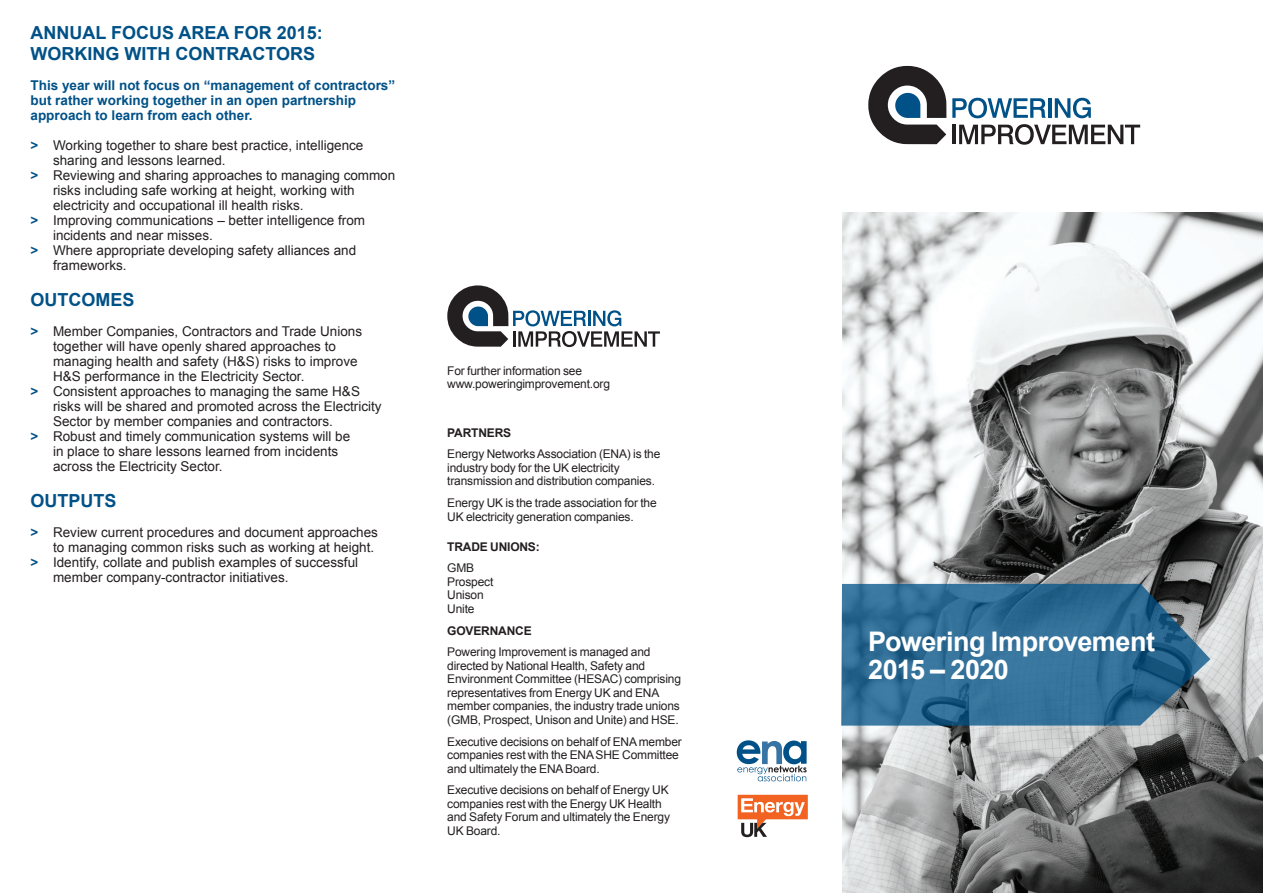
<style>
.page{position:relative;width:1263px;height:893px;background:#fff}
.page>*{position:absolute;margin:0;border:0;box-sizing:border-box;transform-origin:0 0}
.HEAD_1{font:700 27px/27.9px "Arial";letter-spacing:-.02em;color:#fff}
.t1{font:700 18px/21px "Arial";color:#005187}
.t2{font:13.5px/15px "Arial";color:#231f20}
.t3{font:700 13.5px/15px "Arial";color:#005187}
.TABLE_COPY{font:12px/13.5px "Arial";letter-spacing:-.015em;color:#231f20}
.TABLE_COPY-2{font:700 12px "Arial";letter-spacing:-.015em;color:#231f20}
.s1{font-weight:700;color:#005187}
</style>
<div class="page">
<img style="left:842px;top:213px;width:421px;height:680px">
<svg style="left:952px;top:98px;width:94px;height:20px"></svg>
<hr style="left:1048px;top:98px;width:3px;height:20px;background:#005187">
<svg style="left:1055px;top:98px;width:36px;height:20px"></svg>
<hr style="left:952px;top:125px;width:4px;height:19px;background:#231f20">
<svg style="left:959px;top:124px;width:181px;height:21px"></svg>
<svg style="left:868px;top:66px;width:78px;height:78px"></svg>
<svg style="left:841px;top:584px;width:369px;height:142px;background:#366d92"></svg>
<svg style="left:447px;top:285px;width:213px;height:62px"></svg>
<svg style="left:737px;top:740px;width:70px;height:41px"></svg>
<svg style="left:738px;top:795px;width:70px;height:42px"></svg>
<p class="t1" style="left:31px;top:22px;width:294px">ANNUAL FOCUS AREA FOR 2015:<br>WORKING WITH CONTRACTORS</p>
<p class="t3" style="left:31px;top:78px;width:366px">This year will not focus on “management of contractors” but rather working together in an open partnership approach to learn from each other.</p>
<p class="t2" style="left:53px;top:138px;width:312px;text-indent:-23px"><span class="s1">&gt;</span> Working together to share best practice, intelligence sharing and lessons learned.</p>
<p class="t2" style="left:53px;top:168px;width:344px;text-indent:-23px"><span class="s1">&gt;</span> Reviewing and sharing approaches to managing common risks including safe working at height, working with electricity and occupational ill health risks.</p>
<p class="t2" style="left:53px;top:213px;width:314px;text-indent:-23px"><span class="s1">&gt;</span> Improving communications – better intelligence from incidents and near misses.</p>
<p class="t2" style="left:53px;top:243px;width:305px;text-indent:-23px"><span class="s1">&gt;</span> Where appropriate developing safety alliances and frameworks.</p>
<p class="t1" style="left:31px;top:289px;width:106px">OUTCOMES</p>
<p class="t2" style="left:53px;top:324px;width:311px;text-indent:-23px"><span class="s1">&gt;</span> Member Companies, Contractors and Trade Unions together will have openly shared approaches to managing health and safety (H&amp;S) risks to improve H&amp;S performance in the Electricity Sector.</p>
<p class="t2" style="left:53px;top:384px;width:330px;text-indent:-23px"><span class="s1">&gt;</span> Consistent approaches to managing the same H&amp;S risks will be shared and promoted across the Electricity<br>Sector by member companies and contractors.</p>
<p class="t2" style="left:53px;top:429px;width:299px;text-indent:-23px"><span class="s1">&gt;</span> Robust and timely communication systems will be in place to share lessons learned from incidents across the Electricity Sector.</p>
<p class="t1" style="left:31px;top:490px;width:88px">OUTPUTS</p>
<p class="t2" style="left:31px;top:525px;width:349px"><span class="s1">&gt;</span> Review current procedures and document approaches</p>
<p class="t2" style="left:53px;top:540px;width:323px">to managing common risks such as working at height.</p>
<p class="t2" style="left:53px;top:555px;width:307px;text-indent:-23px"><span class="s1">&gt;</span> Identify, collate and publish examples of successful member company-contractor initiatives.</p>
<p class="TABLE_COPY" style="left:447px;top:364px;width:164px">For further information see www.poweringimprovement.org</p>
<p class="TABLE_COPY-2" style="left:447px;top:424px;width:65px">PARTNERS</p>
<p class="TABLE_COPY" style="left:447px;top:448px;width:215px">Energy Networks Association (ENA) is the industry body for the UK electricity transmission and distribution companies.</p>
<p class="TABLE_COPY" style="left:447px;top:496px;width:211px">Energy UK is the trade association for the<br>UK electricity generation companies.</p>
<p class="TABLE_COPY-2" style="left:447px;top:538px;width:94px">TRADE UNIONS:</p>
<p class="TABLE_COPY" style="left:447px;top:562px;width:48px">GMB<br>Prospect<br>Unison<br>Unite</p>
<p class="TABLE_COPY-2" style="left:447px;top:622px;width:86px">GOVERNANCE</p>
<p class="TABLE_COPY" style="left:447px;top:646px;width:235px">Powering Improvement is managed and directed by National Health, Safety and Environment Committee (HESAC) comprising representatives from Energy UK and ENA member companies, the industry trade unions (GMB, Prospect, Unison and Unite) and HSE.</p>
<p class="TABLE_COPY" style="left:447px;top:735px;width:236px">Executive decisions on behalf of ENA member companies rest with the ENA SHE Committee and ultimately the ENA Board.</p>
<p class="TABLE_COPY" style="left:447px;top:784px;width:224px">Executive decisions on behalf of Energy UK companies rest with the Energy UK Health and Safety Forum and ultimately the Energy UK Board.</p>
<p class="HEAD_1" style="left:868px;top:629px;width:288px">Powering Improvement<br>2015 ‒ 2020</p>
</div>
